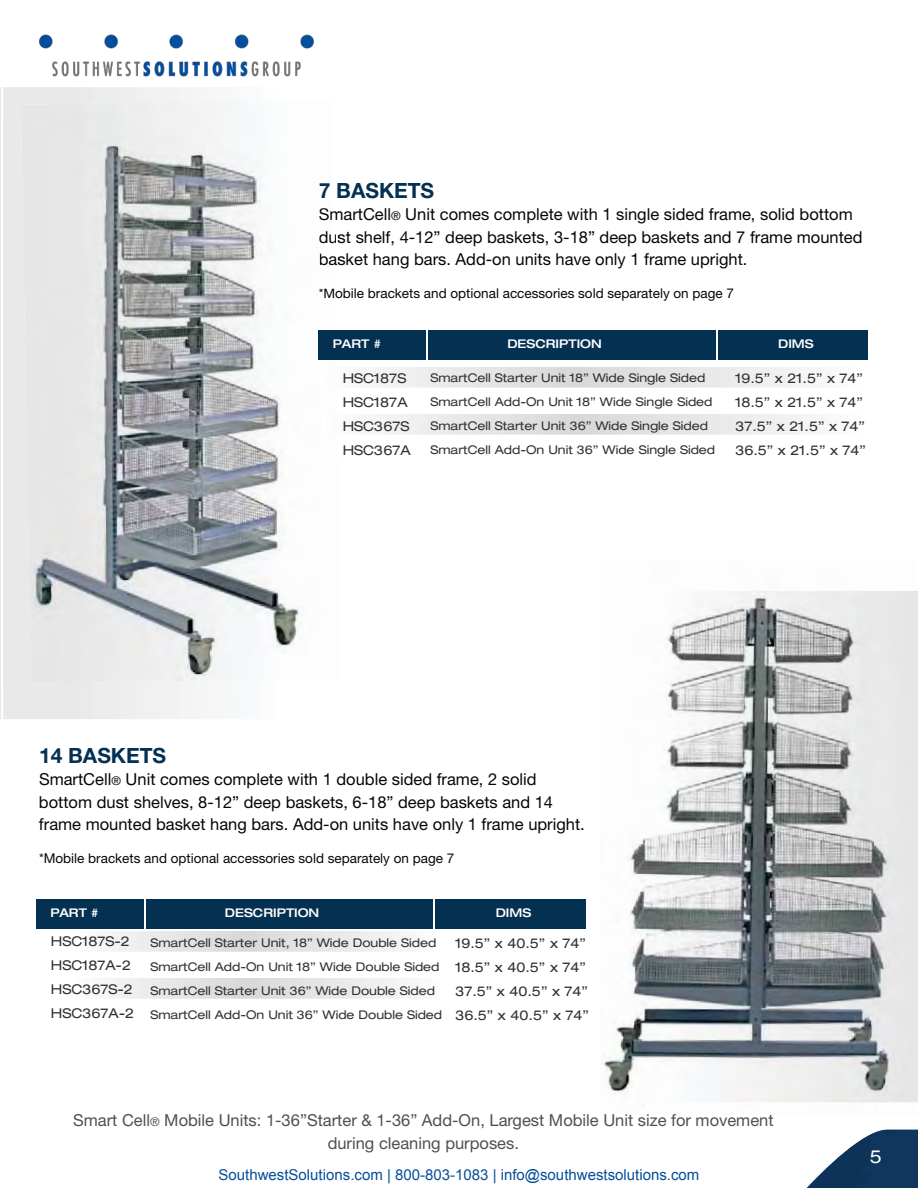
<style>
.page{position:relative;width:918px;height:1188px;background:#fff}
.page>*{position:absolute;margin:0;border:0;box-sizing:border-box;transform-origin:0 0}
.t1{font:700 21px "Helvetica Neue";color:#043052}
.t2{font:expanded 18px "Helvetica Neue";color:#fff}
.t3{font:16.5px/22.5px "Helvetica Neue";color:#030806}
.t4{font:16.5px/22.5px "Helvetica Neue";color:#4f5052;text-align:center}
.t5{font:15px "Arial";color:#054f99}
.t6{font:expanded 13.5px/24px "Helvetica Neue";color:#313033}
.t7{font:13.5px "Helvetica Neue";color:#030806}
.t8{font:expanded 12px/24px "Helvetica Neue";color:#313033}
.t9{font:500 expanded 12px "Helvetica Neue";color:#fff}
.s1{color:#053052}
.s2{color:#010202}
.s3{font-size:12px}
</style>
<div class="page">
<img style="left:807px;top:1130px;width:111px;height:58px">
<svg style="left:108px;top:931px;width:29px;height:21px"></svg>
<svg style="left:108px;top:978px;width:9px;height:21px"></svg>
<svg style="left:3px;top:87px;width:335px;height:632px"></svg>
<img style="left:337px;top:435px;width:1px;height:243px">
<svg style="left:337px;top:183px;width:1px;height:15px"></svg>
<svg style="left:333px;top:208px;width:5px;height:13px"></svg>
<svg style="left:337px;top:231px;width:1px;height:15px"></svg>
<svg style="left:337px;top:254px;width:1px;height:15px"></svg>
<svg style="left:334px;top:289px;width:4px;height:12px"></svg>
<svg style="left:336px;top:367px;width:165px;height:21px"></svg>
<div style="left:337px;top:414px;width:99px;height:21px;background:#f4f4f5"></div>
<svg style="left:0;top:87px;width:1px;height:632px"></svg>
<img style="left:601px;top:591px;width:317px;height:512px">
<div style="left:36px;top:899px;width:550px;height:30px;background:#043052"></div>
<hr style="left:433px;top:890px;width:2px;height:40px;background:#fff">
<hr style="left:144px;top:891px;width:2px;height:40px;background:#fff">
<div style="left:319px;top:330px;width:549px;height:29px;background:#043052"></div>
<hr style="left:716px;top:321px;width:1px;height:40px;background:#fff">
<hr style="left:427px;top:321px;width:1px;height:40px;background:#fff">
<img style="left:39px;top:34px;width:274px;height:43px">
<p class="t1" style="left:319px;top:183px;width:117px"><span class="s1">7 B</span>ASKETS</p>
<p class="t3" style="left:319px;top:205px;width:545px"><span class="s2">Sm</span>artCell<span class="s3">®</span> Unit comes complete with 1 single sided frame, solid bottom <span class="s2">dus</span>t shelf, 4-12” deep baskets, 3-18” deep baskets and 7 frame mounted <span class="s2">bas</span>ket hang bars. Add-on units have only 1 frame upright.</p>
<p class="t7" style="left:319px;top:289px;width:417px"><span class="s2">*Mo</span>bile brackets and optional accessories sold separately on page 7</p>
<p class="t9" style="left:333px;top:339px;width:49px">PART #</p>
<p class="t9" style="left:507px;top:339px;width:96px">DESCRIPTION</p>
<p class="t9" style="left:778px;top:339px;width:37px">DIMS</p>
<p class="t6" style="left:343px;top:368px;width:69px">HSC187S<br>HSC187A<br>HSC367S<br>HSC367A</p>
<p class="t8" style="left:430px;top:367px;width:286px">SmartCell Starter Unit 18” Wide Single Sided SmartCell Add-On Unit 18” Wide Single Sided SmartCell Starter Unit 36” Wide Single Sided SmartCell Add-On Unit 36” Wide Single Sided</p>
<p class="t6" style="left:735px;top:368px;width:132px">19.5” x 21.5” x 74”<br>18.5” x 21.5” x 74”<br>37.5” x 21.5” x 74”<br>36.5” x 21.5” x 74”</p>
<p class="t1" style="left:39px;top:748px;width:129px">14 BASKETS</p>
<p class="t3" style="left:39px;top:770px;width:547px">SmartCell<span class="s3">®</span> Unit comes complete with 1 double sided frame, 2 solid bottom dust shelves, 8-12” deep baskets, 6-18” deep baskets and 14 frame mounted basket hang bars. Add-on units have only 1 frame upright.</p>
<p class="t7" style="left:39px;top:854px;width:417px">*Mobile brackets and optional accessories sold separately on page 7</p>
<p class="t9" style="left:51px;top:908px;width:49px">PART #</p>
<p class="t9" style="left:496px;top:908px;width:37px">DIMS</p>
<p class="t9" style="left:225px;top:915px;width:96px">DESCRIPTION</p>
<p class="t6" style="left:51px;top:931px;width:85px">HSC187S-2<br>HSC187A-2<br>HSC367S-2<br>HSC367A-2</p>
<p class="t8" style="left:150px;top:932px;width:293px">SmartCell Starter Unit, 18” Wide Double Sided SmartCell Add-On Unit 18” Wide Double Sided SmartCell Starter Unit 36” Wide Double Sided SmartCell Add-On Unit 36” Wide Double Sided</p>
<p class="t6" style="left:455px;top:932px;width:135px">19.5” x 40.5” x 74”<br>18.5” x 40.5” x 74”<br>37.5” x 40.5” x 74”<br>36.5” x 40.5” x 74”</p>
<p class="t4" style="left:73px;top:1111px;width:702px">Smart Cell<span class="s3">®</span> Mobile Units: 1-36”Starter &amp; 1-36” Add-On, Largest Mobile Unit size for movement during cleaning purposes.</p>
<p class="t5" style="left:219px;top:1165px;width:482px">SouthwestSolutions.com | 800-803-1083 | info@southwestsolutions.com</p>
<p class="t2" style="left:870px;top:1150px;width:14px">5</p>
</div>
